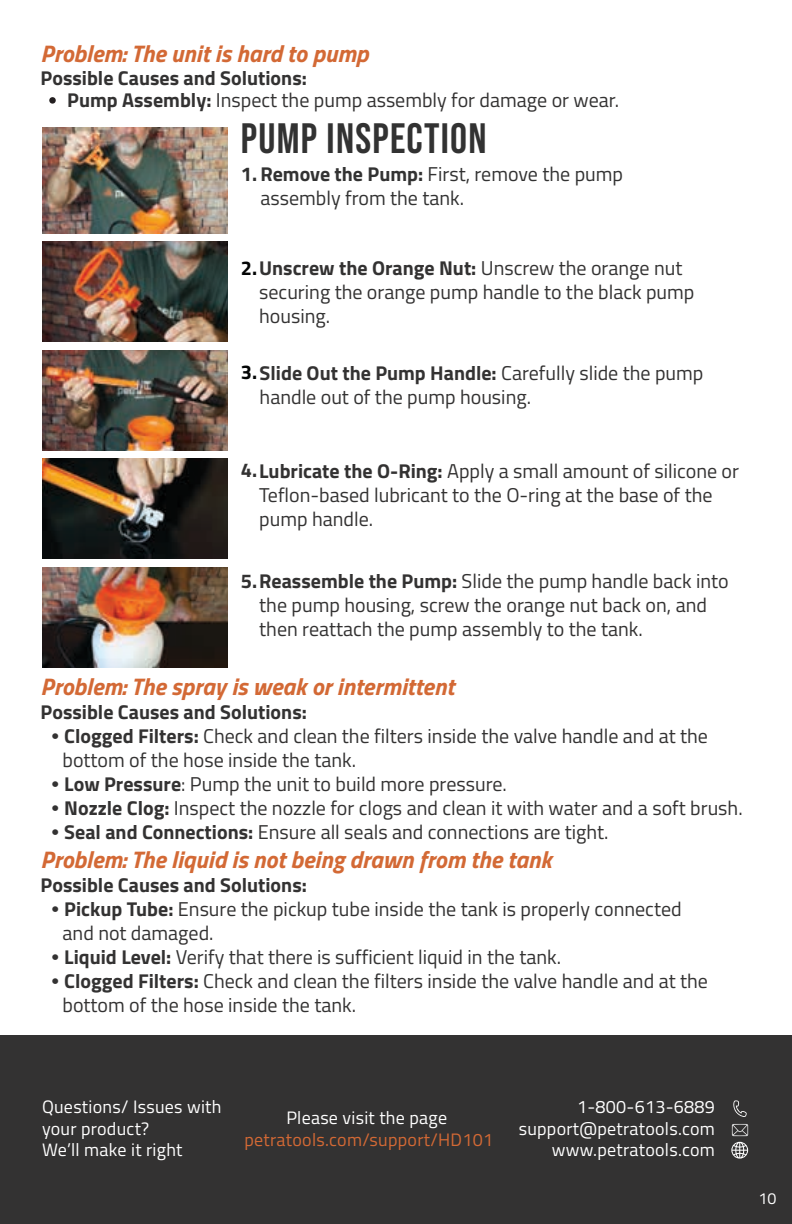
<style>
.page{position:relative;width:792px;height:1224px;background:#fff}
.page>*{position:absolute;margin:0;border:0;box-sizing:border-box;transform-origin:0 0}
.t1{font:700 42.4px "Bebas Neue Pro";letter-spacing:.03em;color:#323232}
.t2{font:italic 700 24px "Titillium Web";color:#d36935}
.t3{font:20px/24px "Titillium Web";color:#333232}
.t4{font:700 20px/22.2px "Titillium Web";color:#333232}
.t5{font:20px/24px "Titillium Web";color:#323232}
.t6{font:18px/21.6px "Titillium Web";letter-spacing:.015em;color:#fff}
.t7{font:18px "Titillium Web";letter-spacing:.015em;color:#d36935}
.t8{font:16px "Titillium Web";color:#fff}
.s1{font-weight:400}
.s2{font-weight:700}
.s3{font-weight:700;color:#030505}
.s4{font-family:"Arial";font-weight:700}
</style>
<div class="page">
<div style="left:0;top:1036px;width:792px;height:188px;background:#333232"></div>
<svg style="left:733px;top:1100px;width:14px;height:17px"></svg>
<svg style="left:732px;top:1124px;width:16px;height:12px"></svg>
<svg style="left:731px;top:1142px;width:17px;height:17px"></svg>
<img style="left:42px;top:459px;width:186px;height:100px">
<img style="left:42px;top:127px;width:186px;height:106px">
<img style="left:42px;top:350px;width:186px;height:100px">
<img style="left:42px;top:567px;width:186px;height:100px">
<img style="left:42px;top:242px;width:186px;height:100px">
<svg style="left:49px;top:97px;width:7px;height:7px"></svg>
<p class="t2" style="left:41px;top:35px;width:330px">Problem: The unit is hard to pump</p>
<p class="t4" style="left:67px;top:66px;width:553px;text-indent:-27px">Possible Causes and Solutions:<br>Pump Assembly: <span class="s1">Inspect the pump assembly for damage or wear.</span></p>
<h1 class="t1" style="left:241px;top:114px;width:247px">PUMP INSPECTION</h1>
<p class="t5" style="left:260px;top:161px;width:364px;text-indent:-20px"><span class="s2">1. Remove the Pump:</span> First, remove the pump assembly from the tank.</p>
<p class="t3" style="left:259px;top:255px;width:437px;text-indent:-18px"><span class="s3">2.</span><span class="s2">Unscrew the Orange Nut:</span> Unscrew the orange nut securing the orange pump handle to the black pump housing.</p>
<p class="t3" style="left:260px;top:360px;width:445px;text-indent:-19px"><span class="s3">3.</span><span class="s2">Slide Out the Pump Handle:</span> Carefully slide the pump handle out of the pump housing.</p>
<p class="t3" style="left:259px;top:458px;width:481px;text-indent:-18px"><span class="s2">4.Lubricate the O-Ring:</span> Apply a small amount of silicone or<br>Teflon-based lubricant to the O-ring at the base of the pump handle.</p>
<p class="t3" style="left:259px;top:568px;width:471px;text-indent:-18px"><span class="s2">5.Reassemble the Pump:</span> Slide the pump handle back into the pump housing, screw the orange nut back on, and then reattach the pump assembly to the tank.</p>
<p class="t2" style="left:41px;top:668px;width:415px">Problem: The spray is weak or intermittent</p>
<p class="t4" style="left:41px;top:700px;width:268px">Possible Causes and Solutions:</p>
<p class="t3" style="left:63px;top:723px;width:647px;text-indent:-11px"><span class="s4">•</span> <span class="s2">Clogged Filters:</span> Check and clean the filters inside the valve handle and at the bottom of the hose inside the tank.</p>
<p class="t3" style="left:52px;top:771px;width:457px"><span class="s4">•</span> <span class="s2">Low Pressure</span>: Pump the unit to build more pressure.</p>
<p class="t3" style="left:52px;top:795px;width:692px"><span class="s4">•</span> <span class="s2">Nozzle Clog:</span> Inspect the nozzle for clogs and clean it with water and a soft brush.</p>
<p class="t3" style="left:52px;top:819px;width:558px"><span class="s4">•</span> <span class="s2">Seal and Connections:</span> Ensure all seals and connections are tight.</p>
<p class="t2" style="left:41px;top:841px;width:512px">Problem: The liquid is not being drawn from the tank</p>
<p class="t4" style="left:41px;top:873px;width:268px">Possible Causes and Solutions:</p>
<p class="t3" style="left:63px;top:896px;width:621px;text-indent:-11px"><span class="s4">•</span> <span class="s2">Pickup Tube:</span> Ensure the pickup tube inside the tank is properly connected and not damaged.</p>
<p class="t3" style="left:52px;top:944px;width:511px"><span class="s4">•</span> <span class="s2">Liquid Level:</span> Verify that there is sufficient liquid in the tank.</p>
<p class="t3" style="left:63px;top:968px;width:647px;text-indent:-11px"><span class="s4">•</span> <span class="s2">Clogged Filters:</span> Check and clean the filters inside the valve handle and at the bottom of the hose inside the tank.</p>
<p class="t6" style="left:42px;top:1095px;width:181px">Questions/ Issues with your product?<br>We’ll make it right</p>
<p class="t6" style="left:519px;top:1095px;width:198px;text-align:right">1-800-613-6889 support@petratools.com www.petratools.com</p>
<p class="t6" style="left:286px;top:1106px;width:162px">Please visit the page</p>
<p class="t7" style="left:245px;top:1126px;width:250px">petratools.com/support/HD101</p>
<p class="t8" style="left:758px;top:1186px;width:19px">10</p>
</div>
